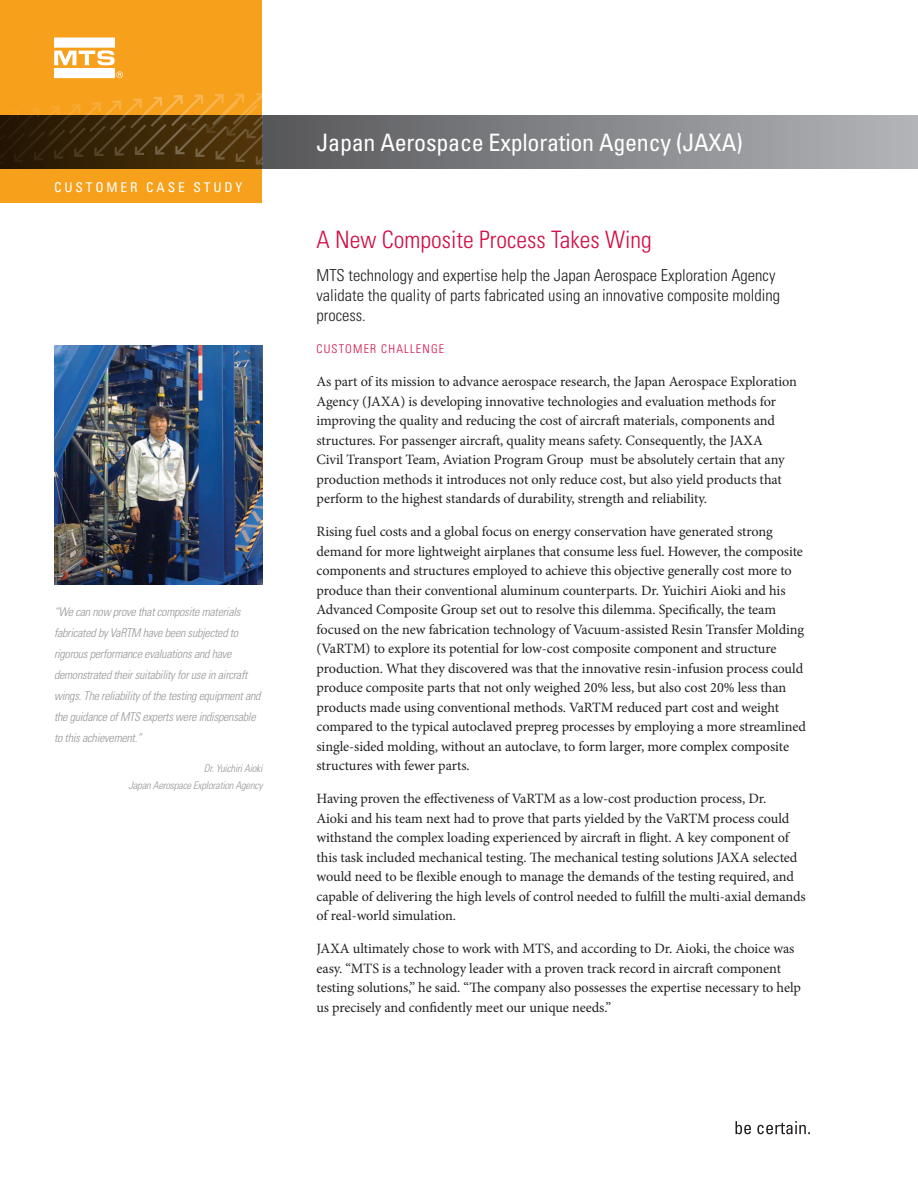
<style>
.page{position:relative;width:918px;height:1188px;background:#fff}
.page>*{position:absolute;margin:0;border:0;box-sizing:border-box;transform-origin:0 0}
.WHITE_HEADLINE{font:condensed 24px "Univers";letter-spacing:-.01em;color:#fff}
.RED_HEADLINE{font:300 condensed 24px "Univers";color:#d20d44}
.INTRO_TEXT{font:300 condensed 16.5px/19.8px "Univers";color:#231f20}
.BODY_COPY2{font:14.25px/19.5px "Minion Pro";letter-spacing:-.005em;color:#231f20}
.SUBHEADS2{font:condensed 13.5px "Univers";letter-spacing:.21em;color:#fff}
.QUOTE_TEXT{font:italic 300 condensed 12px/21px "Univers";letter-spacing:-.02em;color:#96989b}
.SUBHEADS2-2{font:300 condensed 12px "Univers";letter-spacing:.1em;color:#d20d44}
.QUOTE_NAME{font:italic 300 condensed 10.5px/16.5px "Univers";letter-spacing:-.02em;color:#96989b;text-align:right}
</style>
<div class="page">
<svg style="left:262px;top:116px;width:656px;height:52px;background:#848589"></svg>
<div style="left:0;top:0;width:262px;height:203px;background:#f6a01b"></div>
<svg style="left:0;top:38px;width:262px;height:130px"></svg>
<svg style="left:736px;top:1121px;width:74px;height:13px"></svg>
<img style="left:54px;top:346px;width:208px;height:239px">
<p class="SUBHEADS2" style="left:54px;top:179px;width:190px">CUSTOMER CASE STUDY</p>
<p class="QUOTE_TEXT" style="left:54px;top:601px;width:208px">“We can now prove that composite materials fabricated by VaRTM have been subjected to rigorous performance evaluations and have demonstrated their suitability for use in aircraft wings. The reliability of the testing equipment and the guidance of MTS experts were indispensable to this achievement.”</p>
<p class="QUOTE_NAME" style="left:128px;top:760px;width:136px">Dr. Yuichiri Aioki<br>Japan Aerospace Exploration Agency</p>
<p class="WHITE_HEADLINE" style="left:316px;top:127px;width:428px">Japan Aerospace Exploration Agency (JAXA)</p>
<p class="RED_HEADLINE" style="left:316px;top:225px;width:337px">A New Composite Process Takes Wing</p>
<p class="INTRO_TEXT" style="left:316px;top:266px;width:465px">MTS technology and expertise help the Japan Aerospace Exploration Agency validate the quality of parts fabricated using an innovative composite molding process.</p>
<p class="SUBHEADS2-2" style="left:316px;top:342px;width:129px">CUSTOMER CHALLENGE</p>
<p class="BODY_COPY2" style="left:316px;top:372px;width:482px">As part of its mission to advance aerospace research, the Japan Aerospace Exploration Agency (JAXA) is developing innovative technologies and evaluation methods for improving the quality and reducing the cost of aircraft materials, components and structures. For passenger aircraft, quality means safety. Consequently, the JAXA<br>Civil Transport Team, Aviation Program Group must be absolutely certain that any production methods it introduces not only reduce cost, but also yield products that perform to the highest standards of durability, strength and reliability.</p>
<p class="BODY_COPY2" style="left:316px;top:522px;width:491px">Rising fuel costs and a global focus on energy conservation have generated strong demand for more lightweight airplanes that consume less fuel. However, the composite components and structures employed to achieve this objective generally cost more to produce than their conventional aluminum counterparts. Dr. Yuichiri Aioki and his Advanced Composite Group set out to resolve this dilemma. Specifically, the team focused on the new fabrication technology of Vacuum-assisted Resin Transfer Molding (VaRTM) to explore its potential for low-cost composite component and structure production. What they discovered was that the innovative resin-infusion process could produce composite parts that not only weighed 20% less, but also cost 20% less than products made using conventional methods. VaRTM reduced part cost and weight compared to the typical autoclaved prepreg processes by employing a more streamlined single-sided molding, without an autoclave, to form larger, more complex composite structures with fewer parts.</p>
<p class="BODY_COPY2" style="left:316px;top:789px;width:491px">Having proven the effectiveness of VaRTM as a low-cost production process, Dr.<br>Aioki and his team next had to prove that parts yielded by the VaRTM process could withstand the complex loading experienced by aircraft in flight. A key component of this task included mechanical testing. The mechanical testing solutions JAXA selected would need to be flexible enough to manage the demands of the testing required, and capable of delivering the high levels of control needed to fulfill the multi-axial demands of real-world simulation.</p>
<p class="BODY_COPY2" style="left:316px;top:939px;width:486px">JAXA ultimately chose to work with MTS, and according to Dr. Aioki, the choice was easy. “MTS is a technology leader with a proven track record in aircraft component testing solutions,” he said. “The company also possesses the expertise necessary to help us precisely and confidently meet our unique needs.”</p>
</div>
